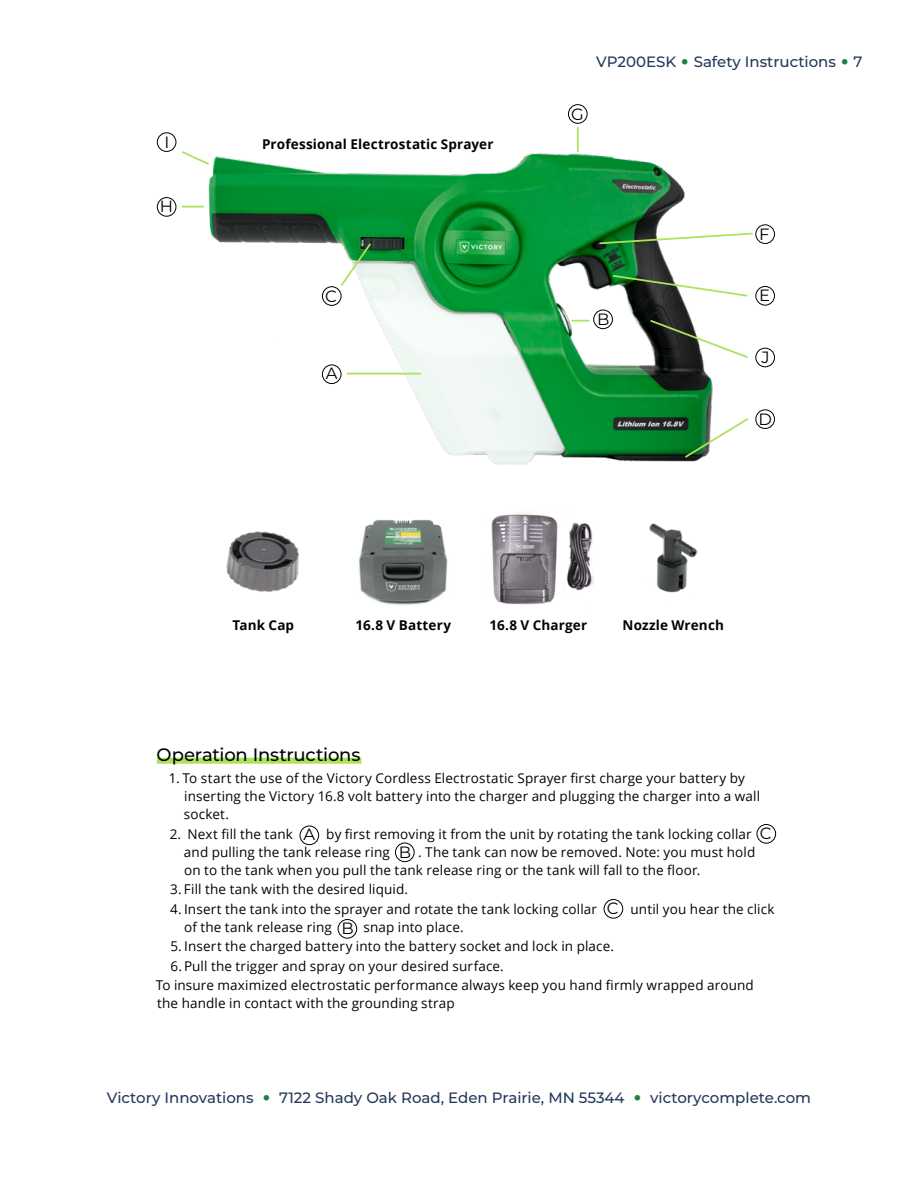
<style>
.page{position:relative;width:918px;height:1188px;background:#fff}
.page>*{position:absolute;margin:0;border:0;box-sizing:border-box;transform-origin:0 0}
.t1{font:500 18px "Montserrat";letter-spacing:-.01em;color:#000501}
.t2{font:16.35px "Montserrat";color:#000}
.t3{font:500 15px "Montserrat";color:#23395b}
.t4{font:13.5px/18px "Open Sans";letter-spacing:.01em;color:#000501}
.t5{font:700 13.5px "Open Sans";letter-spacing:.01em;color:#000501}
.s1{font-size:30px;color:#1e803e}
</style>
<div class="page">
<div style="left:157px;top:758px;width:204px;height:6px;background:#ade25d"></div>
<img style="left:209px;top:153px;width:504px;height:312px">
<img style="left:359px;top:519px;width:89px;height:86px">
<img style="left:491px;top:514px;width:103px;height:91px">
<img style="left:649px;top:523px;width:49px;height:70px">
<img style="left:226px;top:531px;width:73px;height:61px">
<div style="left:593px;top:310px;width:20px;height:19px;border:1px solid #000;border-radius:50%"></div>
<div style="left:395px;top:843px;width:20px;height:19px;border:1px solid #000;border-radius:50%"></div>
<div style="left:338px;top:919px;width:19px;height:20px;border:1px solid #000;border-radius:50%"></div>
<div style="left:755px;top:286px;width:20px;height:20px;border:1px solid #000;border-radius:50%"></div>
<div style="left:755px;top:224px;width:20px;height:20px;border:1px solid #000;border-radius:50%"></div>
<div style="left:322px;top:286px;width:19px;height:20px;border:1px solid #000;border-radius:50%"></div>
<div style="left:757px;top:824px;width:19px;height:20px;border:1px solid #000;border-radius:50%"></div>
<div style="left:604px;top:899px;width:19px;height:20px;border:1px solid #000;border-radius:50%"></div>
<div style="left:568px;top:104px;width:19px;height:20px;border:1px solid #000;border-radius:50%"></div>
<div style="left:755px;top:409px;width:20px;height:20px;border:1px solid #000;border-radius:50%"></div>
<div style="left:157px;top:197px;width:19px;height:20px;border:1px solid #000;border-radius:50%"></div>
<div style="left:755px;top:348px;width:20px;height:19px;border:1px solid #000;border-radius:50%"></div>
<div style="left:157px;top:132px;width:19px;height:20px;border:1px solid #000;border-radius:50%"></div>
<div style="left:322px;top:365px;width:19px;height:19px;border:1px solid #000;border-radius:50%"></div>
<div style="left:300px;top:826px;width:19px;height:19px;border:1px solid #000;border-radius:50%"></div>
<svg style="left:181px;top:151px;width:30px;height:15px"></svg>
<hr style="left:182px;top:206px;width:22px;height:2px;background:#ade25d">
<svg style="left:339px;top:241px;width:34px;height:47px"></svg>
<hr style="left:347px;top:373px;width:74px;height:2px;background:#ade25d">
<hr style="left:577px;top:127px;width:2px;height:25px;background:#ade25d">
<svg style="left:598px;top:232px;width:155px;height:13px"></svg>
<svg style="left:611px;top:274px;width:137px;height:24px"></svg>
<svg style="left:572px;top:320px;width:17px;height:2px"></svg>
<svg style="left:648px;top:318px;width:100px;height:41px"></svg>
<svg style="left:683px;top:416px;width:66px;height:44px"></svg>
<p class="t2" style="left:165px;top:131px;width:6px">I</p>
<p class="t2" style="left:160px;top:195px;width:15px">H</p>
<p class="t5" style="left:262px;top:134px;width:233px">Professional Electrostatic Sprayer</p>
<p class="t2" style="left:325px;top:285px;width:13px">C</p>
<p class="t2" style="left:326px;top:362px;width:13px">A</p>
<p class="t3" style="left:596px;top:51px;width:268px">VP200ESK <span class="s1">•</span> Safety Instructions <span class="s1">•</span> 7</p>
<p class="t2" style="left:571px;top:102px;width:14px">G</p>
<p class="t2" style="left:597px;top:308px;width:14px">B</p>
<p class="t2" style="left:759px;top:223px;width:12px">F</p>
<p class="t2" style="left:759px;top:284px;width:12px">E</p>
<p class="t2" style="left:761px;top:346px;width:10px">J</p>
<p class="t2" style="left:758px;top:408px;width:15px">D</p>
<p class="t5" style="left:232px;top:615px;width:63px">Tank Cap</p>
<p class="t5" style="left:355px;top:615px;width:97px">16.8 V Battery</p>
<p class="t5" style="left:489px;top:615px;width:99px">16.8 V Charger</p>
<p class="t5" style="left:623px;top:615px;width:103px">Nozzle Wrench</p>
<h1 class="t1" style="left:157px;top:742px;width:205px">Operation Instructions</h1>
<p class="t4" style="left:184px;top:769px;width:578px;text-indent:-15px">1. To start the use of the Victory Cordless Electrostatic Sprayer first charge your battery by inserting the Victory 16.8 volt battery into the charger and plugging the charger into a wall socket.</p>
<p class="t4" style="left:170px;top:824px;width:125px">2. Next fill the tank</p>
<p class="t2" style="left:760px;top:822px;width:13px">C</p>
<p class="t4" style="left:184px;top:824px;width:569px;text-indent:142px">by first removing it from the unit by rotating the tank locking collar and pulling the tank release ring</p>
<p class="t2" style="left:303px;top:823px;width:13px">A</p>
<p class="t4" style="left:184px;top:842px;width:573px;text-indent:234px">. The tank can now be removed. Note: you must hold on to the tank when you pull the tank release ring or the tank will fall to the floor.</p>
<p class="t4" style="left:170px;top:880px;width:240px">3. Fill the tank with the desired liquid.</p>
<p class="t4" style="left:170px;top:899px;width:428px">4. Insert the tank into the sprayer and rotate the tank locking collar</p>
<p class="t4" style="left:631px;top:899px;width:145px">until you hear the click</p>
<p class="t4" style="left:184px;top:917px;width:149px">of the tank release ring</p>
<p class="t4" style="left:363px;top:917px;width:102px">snap into place.</p>
<p class="t4" style="left:170px;top:937px;width:445px">5. Insert the charged battery into the battery socket and lock in place.</p>
<p class="t4" style="left:171px;top:956px;width:335px">6.Pull the trigger and spray on your desired surface.</p>
<p class="t4" style="left:156px;top:976px;width:600px">To insure maximized electrostatic performance always keep you hand firmly wrapped around</p>
<p class="t4" style="left:157px;top:994px;width:299px">the handle in contact with the grounding strap</p>
<p class="t2" style="left:399px;top:841px;width:14px">B</p>
<p class="t2" style="left:607px;top:897px;width:13px">C</p>
<p class="t2" style="left:342px;top:917px;width:14px">B</p>
<p class="t3" style="left:107px;top:1087px;width:706px">Victory Innovations <span class="s1">•</span> 7122 Shady Oak Road, Eden Prairie, MN 55344 <span class="s1">•</span> victorycomplete.com</p>
</div>
